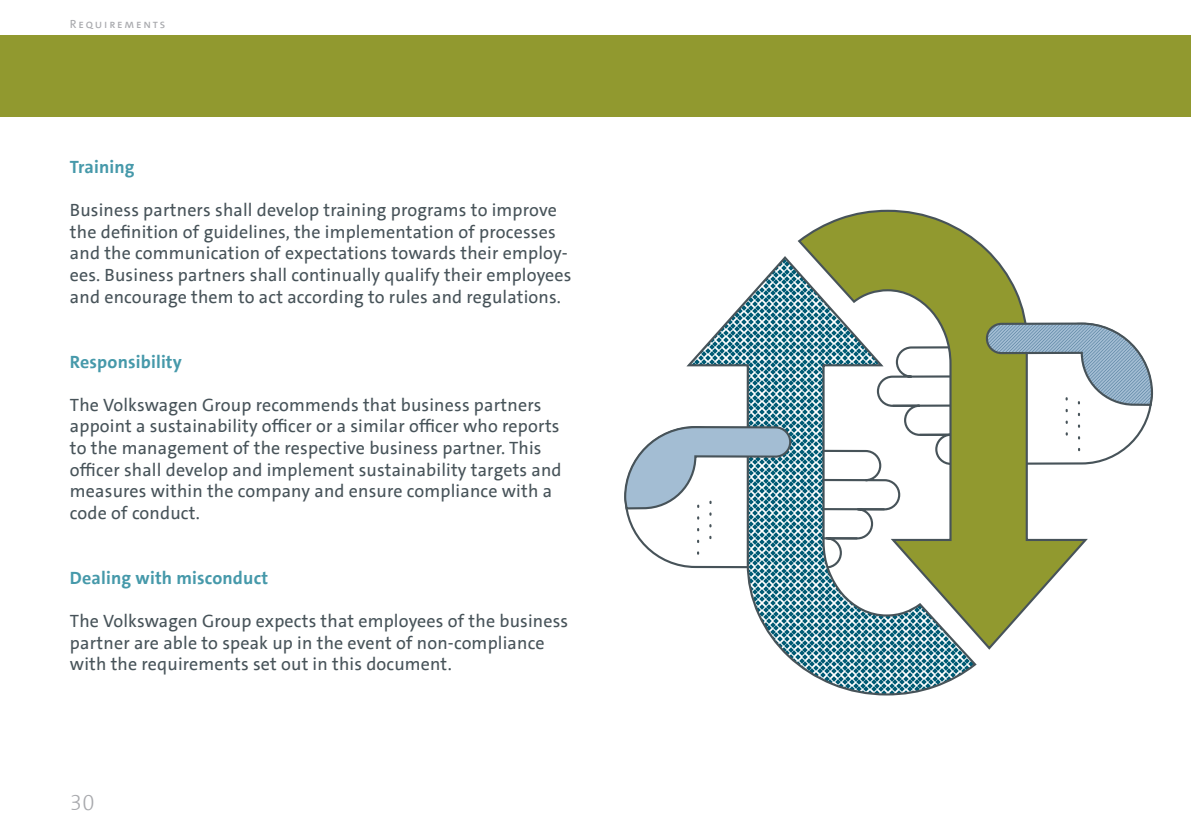
<style>
.page{position:relative;width:1191px;height:840px;background:#fff}
.page>*{position:absolute;margin:0;border:0;box-sizing:border-box;transform-origin:0 0}
.t1{font:300 22px "VWAG The Sans";color:#a8a9ad}
.t2{font:18px/21.6px "VWAG The Sans";letter-spacing:.01em;color:#475359}
.t3{font:700 18px "VWAG The Sans";letter-spacing:.01em;color:#4699aa}
.t4{font:12px "VWAG The Sans";letter-spacing:.15em;color:#a8a9ad}
</style>
<div class="page">
<div style="left:0;top:35px;width:1191px;height:82px;background:#91992f"></div>
<svg style="left:797px;top:209px;width:229px;height:435px"></svg>
<svg style="left:725px;top:254px;width:253px;height:442px"></svg>
<svg style="left:624px;top:486px;width:168px;height:210px"></svg>
<svg style="left:625px;top:323px;width:359px;height:244px"></svg>
<svg style="left:984px;top:321px;width:170px;height:329px"></svg>
<p class="t4" style="left:70px;top:16px;width:97px">Requirements</p>
<p class="t3" style="left:70px;top:155px;width:66px">Training</p>
<p class="t2" style="left:70px;top:199px;width:503px">Business partners shall develop training programs to improve the definition of guidelines, the implementation of processes and the communication of expectations towards their employ&shy;ees. Business partners shall continually qualify their employees and encourage them to act according to rules and regulations.</p>
<p class="t3" style="left:70px;top:350px;width:113px">Responsibility</p>
<p class="t2" style="left:70px;top:394px;width:493px">The Volkswagen Group recommends that business partners appoint a sustainability officer or a similar officer who reports to the management of the respective business partner. This officer shall develop and implement sustainability targets and measures within the company and ensure compliance with a code of conduct.</p>
<p class="t3" style="left:70px;top:566px;width:200px">Dealing with misconduct</p>
<p class="t2" style="left:70px;top:610px;width:500px">The Volkswagen Group expects that employees of the business partner are able to speak up in the event of non-compliance with the requirements set out in this document.</p>
<p class="t1" style="left:70px;top:787px;width:26px">30</p>
</div>
